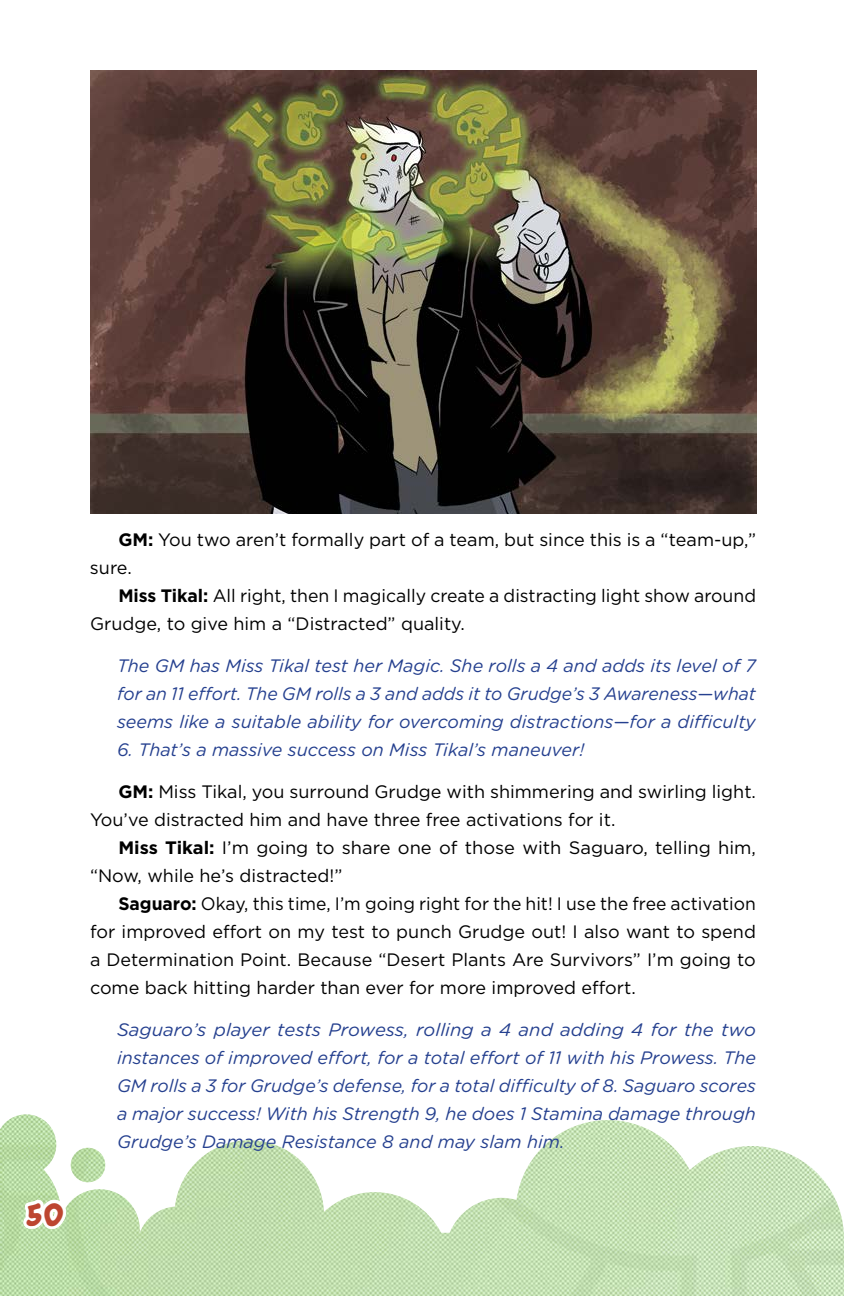
<style>
.page{position:relative;width:864px;height:1296px;background:#fff}
.page>*{position:absolute;margin:0;border:0;box-sizing:border-box;transform-origin:0 0}
.t1{font:38px "Big Bad Bold BB";color:#bc3123}
.t2{font:18px/28px "Gotham";color:#000}
.t3{font:italic 18px/28px "Gotham Rounded";color:#25408f;text-align:justify}
.s1{font-weight:700}
</style>
<div class="page">
<img style="left:0;top:1114px;width:844px;height:182px">
<img style="left:90px;top:70px;width:666px;height:443px">
<svg style="left:19px;top:1195px;width:50px;height:36px"></svg>
<h1 class="t1" style="left:26px;top:1193px;width:39px">50</h1>
<p class="t2" style="left:90px;top:525px;width:668px;text-indent:28px"><span class="s1">GM:</span> You two aren’t formally part of a team, but since this is a “team-up,” sure.</p>
<p class="t2" style="left:90px;top:581px;width:668px;text-indent:28px"><span class="s1">Miss Tikal:</span> All right, then I magically create a distracting light show around<br>Grudge, to give him a “Distracted” quality.</p>
<p class="t3" style="left:117px;top:651px;width:641px">The GM has Miss Tikal test her Magic. She rolls a 4 and adds its level of 7 for an 11 effort. The GM rolls a 3 and adds it to Grudge’s 3 Awareness—what seems like a suitable ability for overcoming distractions—for a difficulty</p>
<p class="t3" style="left:117px;top:735px;width:469px">6. That’s a massive success on Miss Tikal’s maneuver!</p>
<p class="t2" style="left:90px;top:777px;width:668px;text-indent:28px"><span class="s1">GM:</span> Miss Tikal, you surround Grudge with shimmering and swirling light.<br>You’ve distracted him and have three free activations for it.</p>
<p class="t2" style="left:90px;top:833px;width:668px;text-indent:28px"><span class="s1">Miss Tikal:</span> I’m going to share one of those with Saguaro, telling him, “Now, while he’s distracted!”</p>
<p class="t2" style="left:90px;top:889px;width:667px;text-align:justify;text-indent:28px"><span class="s1">Saguaro:</span> Okay, this time, I’m going right for the hit! I use the free activation for improved effort on my test to punch Grudge out! I also want to spend a Determination Point. Because “Desert Plants Are Survivors” I’m going to come back hitting harder than ever for more improved effort.</p>
<p class="t3" style="left:117px;top:1015px;width:641px">Saguaro’s player tests Prowess, rolling a 4 and adding 4 for the two instances of improved effort, for a total effort of 11 with his Prowess. The GM rolls a 3 for Grudge’s defense, for a total difficulty of 8. Saguaro scores a major success! With his Strength 9, he does 1 Stamina damage through Grudge’s Damage Resistance 8 and may slam him.</p>
</div>
